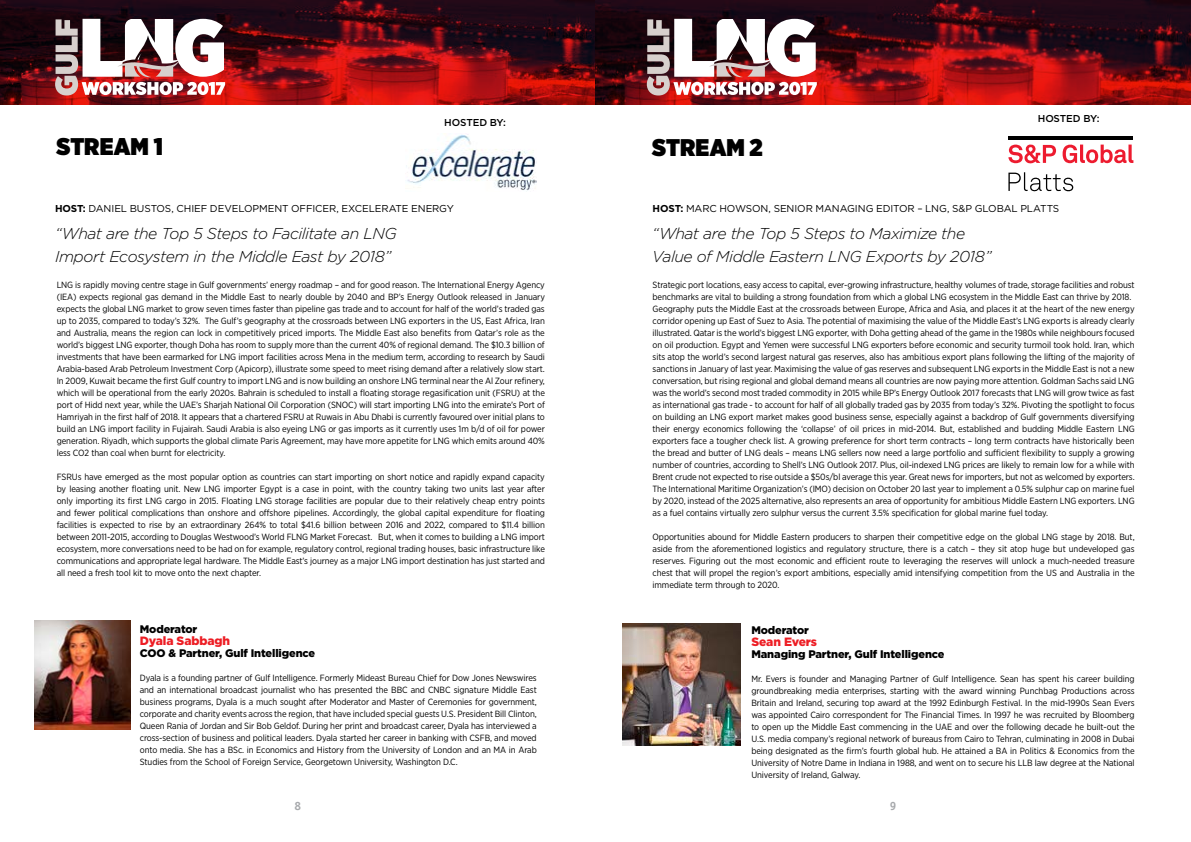
<style>
.page{position:relative;width:1191px;height:842px;background:#fff}
.page>*{position:absolute;margin:0;border:0;box-sizing:border-box;transform-origin:0 0}
.t1{font:900 24.1px "Gotham Narrow";letter-spacing:.005em;color:#000}
.t2{font:italic 300 15.7px/22.5px "Gotham";letter-spacing:-.03em;color:#000}
.t3{font:900 12px "Gotham";letter-spacing:-.01em;color:#ed1d24}
.t4{font:700 12px "Officina Sans Std";color:#a7a9ac}
.t5{font:900 11px "Gotham";letter-spacing:-.01em;color:#000}
.t6{font:10px "Gotham";letter-spacing:-.005em;color:#000}
.t7{font:500 10px "Gotham";letter-spacing:-.015em;color:#000}
.t8{font:700 10px "Gotham";color:#000}
.t9{font:9px/12px "Gotham Narrow";letter-spacing:-.01em;color:#000;text-align:justify}
.s1{font-weight:700}
.s2{font-weight:400}
</style>
<div class="page">
<img style="left:406px;top:133px;width:131px;height:58px">
<img style="left:622px;top:623px;width:118px;height:123px">
<svg style="left:1008px;top:172px;width:65px;height:20px"></svg>
<svg style="left:1008px;top:144px;width:48px;height:20px"></svg>
<svg style="left:1062px;top:144px;width:71px;height:20px"></svg>
<hr style="left:1008px;top:136px;width:125px;height:3px;background:#000">
<img style="left:35px;top:620px;width:96px;height:109px">
<img style="left:0;top:0;width:595px;height:105px">
<svg style="left:55px;top:19px;width:170px;height:76px"></svg>
<img style="left:596px;top:0;width:595px;height:105px">
<svg style="left:647px;top:19px;width:170px;height:76px"></svg>
<h1 class="t1" style="left:56px;top:130px;width:108px">STREAM 1</h1>
<p class="t7" style="left:444px;top:116px;width:63px">HOSTED BY:</p>
<h1 class="t1" style="left:652px;top:131px;width:112px">STREAM 2</h1>
<p class="t7" style="left:1037px;top:112px;width:63px">HOSTED BY:</p>
<p class="t6" style="left:55px;top:202px;width:48px"><span class="s1">H OST:</span> DANIEL</p>
<p class="t6" style="left:130px;top:202px;width:15px">BUSTOS</p>
<p class="t6" style="left:171px;top:202px;width:19px">, CHIEF</p>
<p class="t6" style="left:210px;top:202px;width:16px">DEVELOPMENT</p>
<p class="t6" style="left:291px;top:202px;width:16px">OFFICER</p>
<p class="t6" style="left:336px;top:202px;width:27px">, EXCELERATE</p>
<p class="t6" style="left:411px;top:202px;width:8px">ENERGY</p>
<p class="t8" style="left:652px;top:201px;width:51px">H OST: <span class="s2">MARC</span></p>
<p class="t6" style="left:719px;top:202px;width:17px">HOWSON</p>
<p class="t6" style="left:768px;top:202px;width:19px">, SENIOR</p>
<p class="t6" style="left:815px;top:202px;width:17px">MANAGING</p>
<p class="t6" style="left:876px;top:202px;width:14px">EDITOR</p>
<p class="t6" style="left:917px;top:202px;width:73px">– LNG, S&amp;P GLOBAL</p>
<p class="t6" style="left:1020px;top:202px;width:14px">PLATTS</p>
<h2 class="t2" style="left:55px;top:222px;width:343px">“What are the Top 5 Steps to Facilitate an LNG<br>Import Ecosystem in the Middle East by 2018”</h2>
<p class="t9" style="left:57px;top:279px;width:490px">LNG is rapidly moving centre stage in Gulf governments’ energy roadmap – and for good reason. The International Energy Agency (IEA) expects regional gas demand in the Middle East to nearly double by 2040 and BP’s Energy Outlook released in January expects the global LNG market to grow seven times faster than pipeline gas trade and to account for half of the world’s traded gas up to 2035, compared to today’s 32%. The Gulf’s geography at the crossroads between LNG exporters in the US, East Africa, Iran and Australia, means the region can lock in competitively priced imports. The Middle East also benefits from Qatar’s role as the world’s biggest LNG exporter, though Doha has room to supply more than the current 40% of regional demand. The $10.3 billion of investments that have been earmarked for LNG import facilities across Mena in the medium term, according to research by Saudi Arabia-based Arab Petroleum Investment Corp (Apicorp), illustrate some speed to meet rising demand after a relatively slow start.<br>In 2009, Kuwait became the first Gulf country to import LNG and is now building an onshore LNG terminal near the Al Zour refinery, which will be operational from the early 2020s. Bahrain is scheduled to install a floating storage regasification unit (FSRU) at the port of Hidd next year, while the UAE’s Sharjah National Oil Corporation (SNOC) will start importing LNG into the emirate’s Port of Hamriyah in the first half of 2018. It appears that a chartered FSRU at Ruwais in Abu Dhabi is currently favoured over initial plans to build an LNG import facility in Fujairah. Saudi Arabia is also eyeing LNG or gas imports as it currently uses 1m b/d of oil for power generation. Riyadh, which supports the global climate Paris Agreement, may have more appetite for LNG which emits around 40% less CO2 than coal when burnt for electricity.</p>
<p class="t9" style="left:57px;top:471px;width:490px">FSRUs have emerged as the most popular option as countries can start importing on short notice and rapidly expand capacity by leasing another floating unit. New LNG importer Egypt is a case in point, with the country taking two units last year after only importing its first LNG cargo in 2015. Floating LNG storage facilities are popular due to their relatively cheap entry points and fewer political complications than onshore and offshore pipelines. Accordingly, the global capital expenditure for floating facilities is expected to rise by an extraordinary 264% to total $41.6 billion between 2016 and 2022, compared to $11.4 billion between 2011-2015, according to Douglas Westwood’s World FLNG Market Forecast. But, when it comes to building a LNG import ecosystem, more conversations need to be had on for example, regulatory control, regional trading houses, basic infrastructure like communications and appropriate legal hardware. The Middle East’s journey as a major LNG import destination has just started and all need a fresh tool kit to move onto the next chapter.</p>
<p class="t5" style="left:140px;top:621px;width:59px">Moderator</p>
<h3 class="t3" style="left:140px;top:632px;width:92px">Dyala Sabbagh</h3>
<p class="t5" style="left:140px;top:645px;width:177px">COO &amp; Partner, Gulf Intelligence</p>
<p class="t9" style="left:140px;top:671px;width:398px">Dyala is a founding partner of Gulf Intelligence. Formerly Mideast Bureau Chief for Dow Jones Newswires and an international broadcast journalist who has presented the BBC and CNBC signature Middle East business programs, Dyala is a much sought after Moderator and Master of Ceremonies for government, corporate and charity events across the region, that have included special guests U.S. President Bill Clinton, Queen Rania of Jordan and Sir Bob Geldof. During her print and broadcast career, Dyala has interviewed a cross-section of business and political leaders. Dyala started her career in banking with CSFB, and moved onto media. She has a BSc. in Economics and History from the University of London and an MA in Arab Studies from the School of Foreign Service, Georgetown University, Washington D.C.</p>
<h2 class="t2" style="left:652px;top:222px;width:341px">“What are the Top 5 Steps to Maximize the<br>Value of Middle Eastern LNG Exports by 2018”</h2>
<p class="t9" style="left:652px;top:279px;width:483px;text-align:left">Strategic port locations, easy access to capital, ever-growing infrastructure, healthy volumes of trade, storage facilities and robust benchmarks are vital to building a strong foundation from which a global LNG ecosystem in the Middle East can thrive by 2018.<br>Geography puts the Middle East at the crossroads between Europe, Africa and Asia, and places it at the heart of the new energy corridor opening up East of Suez to Asia. The potential of maximising the value of the Middle East’s LNG exports is already clearly illustrated. Qatar is the world’s biggest LNG exporter, with Doha getting ahead of the game in the 1980s while neighbours focused on oil production. Egypt and Yemen were successful LNG exporters before economic and security turmoil took hold. Iran, which sits atop the world’s second largest natural gas reserves, also has ambitious export plans following the lifting of the majority of sanctions in January of last year. Maximising the value of gas reserves and subsequent LNG exports in the Middle East is not a new conversation, but rising regional and global demand means all countries are now paying more attention. Goldman Sachs said LNG was the world’s second most traded commodity in 2015 while BP’s Energy Outlook 2017 forecasts that LNG will grow twice as fast as international gas trade - to account for half of all globally traded gas by 2035 from today’s 32%. Pivoting the spotlight to focus on building an LNG export market makes good business sense, especially against a backdrop of Gulf governments diversifying their energy economics following the ‘collapse’ of oil prices in mid-2014. But, established and budding Middle Eastern LNG exporters face a tougher check list. A growing preference for short term contracts – long term contracts have historically been the bread and butter of LNG deals – means LNG sellers now need a large portfolio and sufficient flexibility to supply a growing number of countries, according to Shell’s LNG Outlook 2017. Plus, oil-indexed LNG prices are likely to remain low for a while with Brent crude not expected to rise outside a $50s/bl average this year. Great news for importers, but not as welcomed by exporters.<br>The International Maritime Organization’s (IMO) decision on October 20 last year to implement a 0.5% sulphur cap on marine fuel by 2020, instead of the 2025 alternative, also represents an area of opportunity for ambitious Middle Eastern LNG exporters. LNG as a fuel contains virtually zero sulphur versus the current 3.5% specification for global marine fuel today.</p>
<p class="t9" style="left:652px;top:531px;width:483px">Opportunities abound for Middle Eastern producers to sharpen their competitive edge on the global LNG stage by 2018. But, aside from the aforementioned logistics and regulatory structure, there is a catch – they sit atop huge but undeveloped gas reserves. Figuring out the most economic and efficient route to leveraging the reserves will unlock a much-needed treasure chest that will propel the region’s export ambitions, especially amid intensifying competition from the US and Australia in the immediate term through to 2020.</p>
<p class="t5" style="left:751px;top:623px;width:59px">Moderator</p>
<h3 class="t3" style="left:751px;top:634px;width:67px">Sean Evers</h3>
<p class="t5" style="left:751px;top:647px;width:195px">Managing Partner, Gulf Intelligence</p>
<p class="t9" style="left:751px;top:673px;width:385px">Mr. Evers is founder and Managing Partner of Gulf Intelligence. Sean has spent his career building groundbreaking media enterprises, starting with the award winning Punchbag Productions across Britain and Ireland, securing top award at the 1992 Edinburgh Festival. In the mid-1990s Sean Evers was appointed Cairo correspondent for The Financial Times. In 1997 he was recruited by Bloomberg to open up the Middle East commencing in the UAE and over the following decade he built-out the U.S. media company’s regional network of bureaus from Cairo to Tehran, culminating in 2008 in Dubai being designated as the firm’s fourth global hub. He attained a BA in Politics &amp; Economics from the University of Notre Dame in Indiana in 1988, and went on to secure his LLB law degree at the National University of Ireland, Galway.</p>
<h3 class="t4" style="left:294px;top:798px;width:8px">8</h3>
<h3 class="t4" style="left:890px;top:798px;width:8px">9</h3>
</div>
